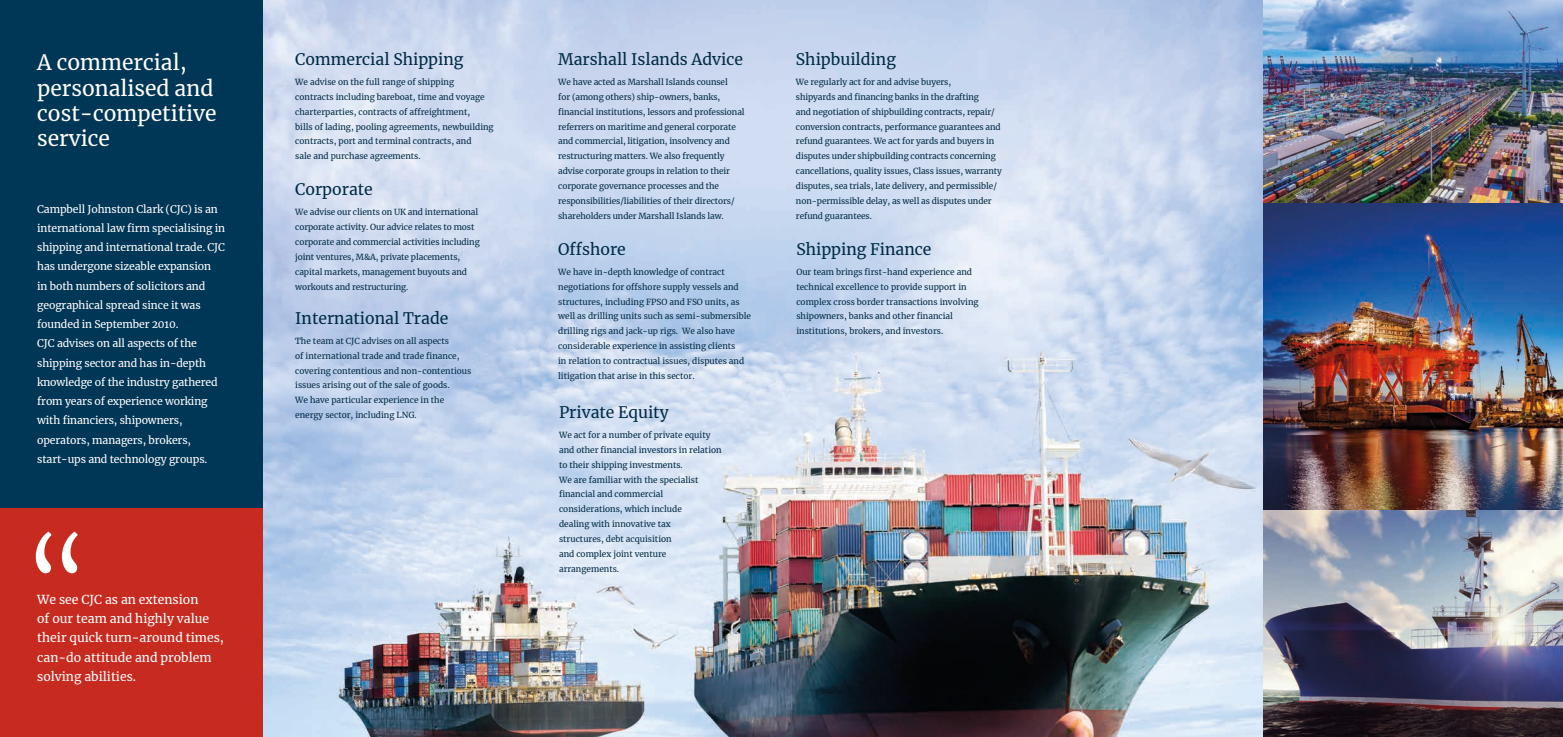
<style>
.page{position:relative;width:1563px;height:737px;background:#fff}
.page>*{position:absolute;margin:0;border:0;box-sizing:border-box;transform-origin:0 0}
.t1{font:99.75px "Merriweather";color:#fff}
.t2{font:21px/25.2px "Merriweather";color:#fff}
.t3{font:15.75px "Merriweather";color:#002b45}
.t4{font:12.25px/19.2px "Merriweather";color:#fff}
.t5{font:10.5px/19.2px "Merriweather";letter-spacing:-.01em;color:#fff}
.t6{font:8.31px/14.9px "Merriweather";color:#002b45}
</style>
<div class="page">
<img style="left:263px;top:0;width:1000px;height:737px">
<div style="left:0;top:0;width:263px;height:737px;background:#003656"></div>
<img style="left:1263px;top:0;width:300px;height:737px">
<div style="left:0;top:508px;width:263px;height:229px;background:#c72b20"></div>
<h2 class="t2" style="left:37px;top:49px;width:181px">A commercial, personalised and cost-competitive service</h2>
<p class="t5" style="left:37px;top:199px;width:189px">Campbell Johnston Clark (CJC) is an international law firm specialising in shipping and international trade. CJC has undergone sizeable expansion<br>in both numbers of solicitors and geographical spread since it was founded in September 2010.<br>CJC advises on all aspects of the shipping sector and has in-depth knowledge of the industry gathered from years of experience working with financiers, shipowners, operators, managers, brokers, start-ups and technology groups.</p>
<h1 class="t1" style="left:25px;top:511px;width:66px">“</h1>
<h3 class="t4" style="left:37px;top:589px;width:188px">We see CJC as an extension<br>of our team and highly value their quick turn-around times, can-do attitude and problem solving abilities.</h3>
<h3 class="t3" style="left:295px;top:48px;width:170px">Commercial Shipping</h3>
<p class="t6" style="left:295px;top:74px;width:200px">We advise on the full range of shipping contracts including bareboat, time and voyage charterparties, contracts of affreightment,<br>bills of lading, pooling agreements, newbuilding contracts, port and terminal contracts, and<br>sale and purchase agreements.</p>
<h3 class="t3" style="left:295px;top:179px;width:79px">Corporate</h3>
<p class="t6" style="left:295px;top:204px;width:186px">We advise our clients on UK and international corporate activity. Our advice relates to most corporate and commercial activities including joint ventures, M&amp;A, private placements, capital markets, management buyouts and workouts and restructuring.</p>
<h3 class="t3" style="left:295px;top:307px;width:155px">International Trade</h3>
<p class="t6" style="left:295px;top:333px;width:178px">The team at CJC advises on all aspects<br>of international trade and trade finance, covering contentious and non-contentious issues arising out of the sale of goods.<br>We have particular experience in the energy sector, including LNG.</p>
<h3 class="t3" style="left:558px;top:48px;width:186px">Marshall Islands Advice</h3>
<p class="t6" style="left:558px;top:74px;width:188px">We have acted as Marshall Islands counsel<br>for (among others) ship-owners, banks, financial institutions, lessors and professional referrers on maritime and general corporate and commercial, litigation, insolvency and restructuring matters. We also frequently advise corporate groups in relation to their corporate governance processes and the responsibilities/liabilities of their directors/ shareholders under Marshall Islands law.</p>
<h3 class="t3" style="left:558px;top:238px;width:69px">Offshore</h3>
<p class="t6" style="left:558px;top:264px;width:194px">We have in-depth knowledge of contract negotiations for offshore supply vessels and structures, including FPSO and FSO units, as well as drilling units such as semi-submersible drilling rigs and jack-up rigs. We also have considerable experience in assisting clients<br>in relation to contractual issues, disputes and litigation that arise in this sector.</p>
<h3 class="t3" style="left:559px;top:401px;width:111px">Private Equity</h3>
<p class="t6" style="left:559px;top:427px;width:164px">We act for a number of private equity and other financial investors in relation to their shipping investments.<br>We are familiar with the specialist financial and commercial considerations, which include<br>dealing with innovative tax<br>structures, debt acquisition<br>and complex joint venture arrangements.</p>
<h3 class="t3" style="left:796px;top:48px;width:101px">Shipbuilding</h3>
<p class="t6" style="left:796px;top:74px;width:207px">We regularly act for and advise buyers,<br>shipyards and financing banks in the drafting<br>and negotiation of shipbuilding contracts, repair/ conversion contracts, performance guarantees and refund guarantees. We act for yards and buyers in disputes under shipbuilding contracts concerning cancellations, quality issues, Class issues, warranty disputes, sea trials, late delivery, and permissible/ non-permissible delay, as well as disputes under refund guarantees.</p>
<h3 class="t3" style="left:796px;top:238px;width:137px">Shipping Finance</h3>
<p class="t6" style="left:796px;top:264px;width:184px">Our team brings first-hand experience and technical excellence to provide support in complex cross border transactions involving shipowners, banks and other financial institutions, brokers, and investors.</p>
</div>
